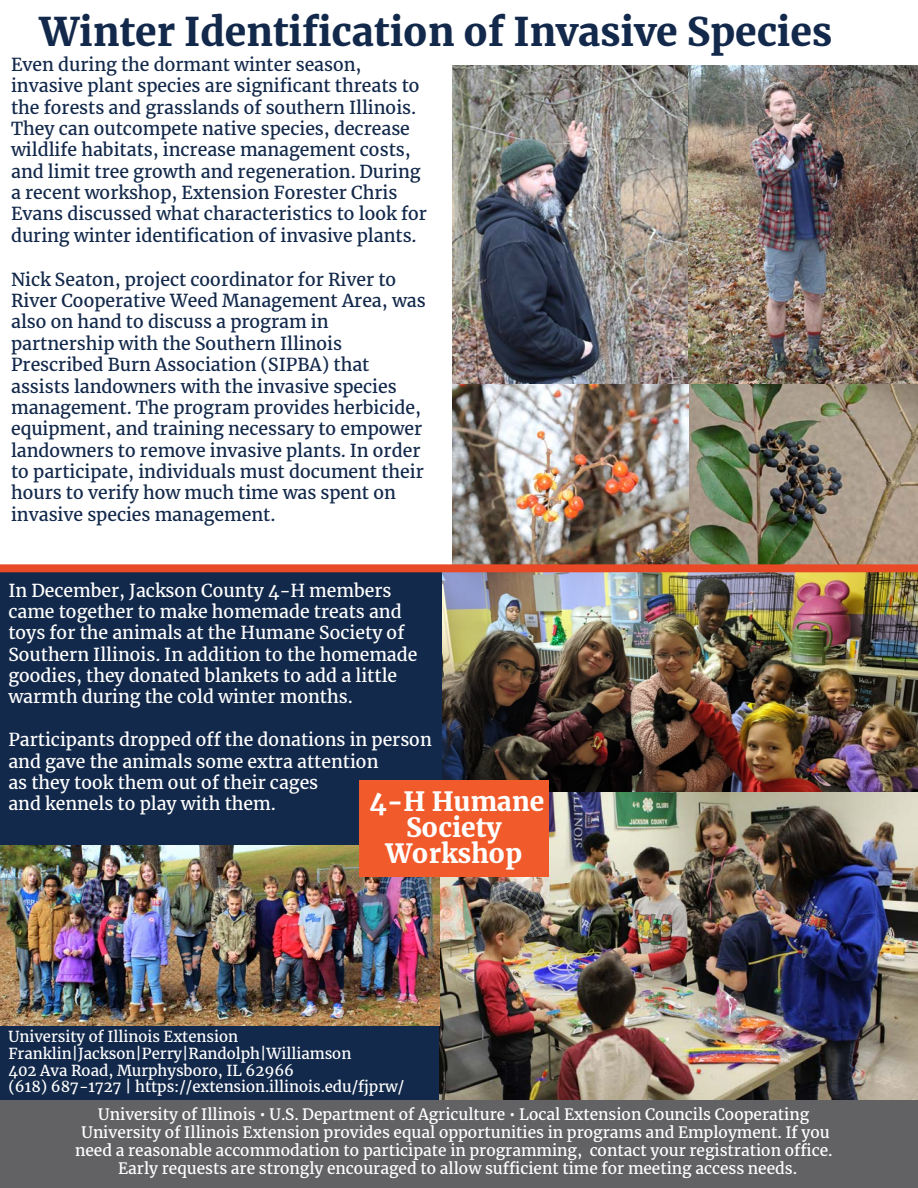
<style>
.page{position:relative;width:918px;height:1188px;background:#13294b}
.page>*{position:absolute;margin:0;border:0;box-sizing:border-box;transform-origin:0 0}
.t1{font:700 39px "Merriweather";letter-spacing:-.005em;color:#13294b}
.t2{font:700 26.25px/25.8px "Merriweather";letter-spacing:-.005em;color:#fff;text-align:center}
.t3{font:17.7px/21.3px "Merriweather";color:#13294b}
.t4{font:17.7px/21.3px "Merriweather";color:#fff}
.t5{font:15.6px/18px "Merriweather";color:#fff;text-align:center}
.t6{font:15px/16.8px "Merriweather";color:#fff}
</style>
<div class="page">
<div style="left:0;top:1100px;width:918px;height:88px;background:#626265"></div>
<div style="left:0;top:0;width:918px;height:569px;background:#fff"></div>
<img style="left:453px;top:66px;width:465px;height:498px">
<img style="left:443px;top:572px;width:475px;height:221px">
<img style="left:440px;top:793px;width:478px;height:307px">
<img style="left:0;top:845px;width:439px;height:180px">
<div style="left:359px;top:780px;width:190px;height:96px;background:#f15a2a"></div>
<svg style="left:0;top:564px;width:918px;height:8px;background:#e64f2d"></svg>
<h1 class="t1" style="left:40px;top:8px;width:794px">Winter Identification of Invasive Species</h1>
<p class="t3" style="left:11px;top:54px;width:417px">Even during the dormant winter season, invasive plant species are significant threats to the forests and grasslands of southern Illinois.<br>They can outcompete native species, decrease wildlife habitats, increase management costs, and limit tree growth and regeneration. During a recent workshop, Extension Forester Chris Evans discussed what characteristics to look for during winter identification of invasive plants.</p>
<p class="t3" style="left:11px;top:269px;width:416px">Nick Seaton, project coordinator for River to River Cooperative Weed Management Area, was also on hand to discuss a program in partnership with the Southern Illinois Prescribed Burn Association (SIPBA) that assists landowners with the invasive species management. The program provides herbicide, equipment, and training necessary to empower landowners to remove invasive plants. In order to participate, individuals must document their hours to verify how much time was spent on invasive species management.</p>
<p class="t4" style="left:8px;top:580px;width:411px">In December, Jackson County 4-H members came together to make homemade treats and toys for the animals at the Humane Society of Southern Illinois. In addition to the homemade goodies, they donated blankets to add a little warmth during the cold winter months.</p>
<p class="t4" style="left:8px;top:729px;width:425px">Participants dropped off the donations in person and gave the animals some extra attention<br>as they took them out of their cages<br>and kennels to play with them.</p>
<h2 class="t2" style="left:370px;top:789px;width:176px">4-H Humane<br>Society<br>Workshop</h2>
<p class="t6" style="left:8px;top:1028px;width:397px">University of Illinois Extension Franklin|Jackson|Perry|Randolph|Williamson<br>402 Ava Road, Murphysboro, IL 62966<br>(618) 687-1727 | https://extension.illinois.edu/fjprw/</p>
<p class="t5" style="left:75px;top:1105px;width:759px">University of Illinois • U.S. Department of Agriculture • Local Extension Councils Cooperating University of Illinois Extension provides equal opportunities in programs and Employment. If you need a reasonable accommodation to participate in programming, contact your registration office.<br>Early requests are strongly encouraged to allow sufficient time for meeting access needs.</p>
</div>
